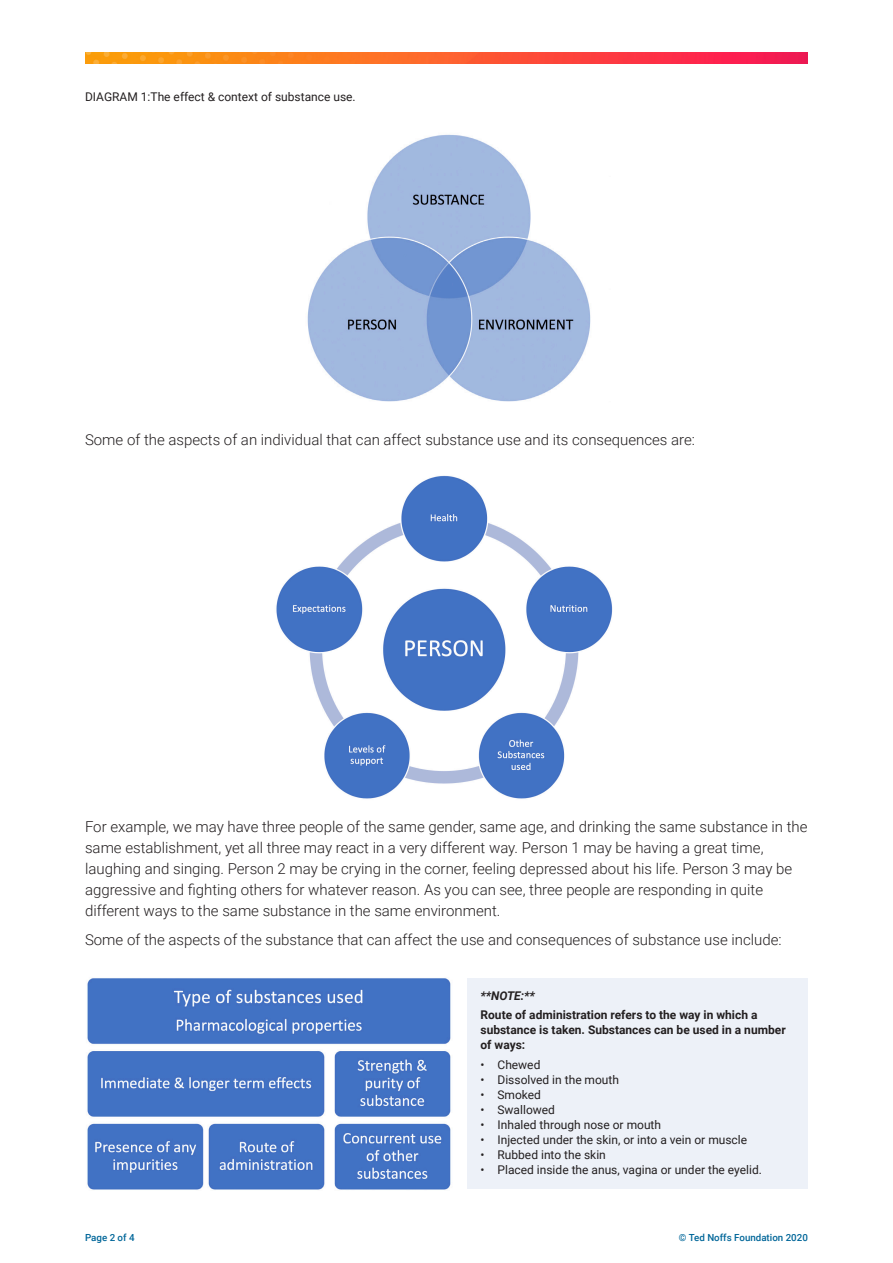
<style>
.page{position:relative;width:893px;height:1263px;background:#fff}
.page>*{position:absolute;margin:0;border:0;box-sizing:border-box;transform-origin:0 0}
.MAIN_TEXT{font:300 15px/21px "Roboto";color:#231f20}
.diagram{font:12px "Roboto";color:#231f20}
.diagram-2{font:700 12px/15px "Roboto";color:#231f20}
.diagram-3{font:italic 700 12px "Roboto";color:#231f20}
.t1{font:500 9.75px "Roboto";color:#069}
</style>
<div class="page">
<img style="left:85px;top:53px;width:723px;height:10px">
<img style="left:307px;top:134px;width:284px;height:268px">
<img style="left:276px;top:475px;width:337px;height:324px">
<img style="left:87px;top:978px;width:364px;height:212px">
<div style="left:468px;top:978px;width:340px;height:210px;background:#edf1f8"></div>
<p class="diagram" style="left:85px;top:88px;width:272px">DIAGRAM 1:The effect &amp; context of substance use.</p>
<p class="MAIN_TEXT" style="left:85px;top:429px;width:612px">Some of the aspects of an individual that can affect substance use and its consequences are:</p>
<p class="MAIN_TEXT" style="left:85px;top:815px;width:724px">For example, we may have three people of the same gender, same age, and drinking the same substance in the same establishment, yet all three may react in a very different way. Person 1 may be having a great time, laughing and singing. Person 2 may be crying in the corner, feeling depressed about his life. Person 3 may be aggressive and fighting others for whatever reason. As you can see, three people are responding in quite different ways to the same substance in the same environment.</p>
<p class="MAIN_TEXT" style="left:85px;top:929px;width:698px">Some of the aspects of the substance that can affect the use and consequences of substance use include:</p>
<p class="diagram-3" style="left:480px;top:987px;width:56px">**NOTE:**</p>
<p class="diagram-2" style="left:480px;top:1007px;width:307px">Route of administration refers to the way in which a substance is taken. Substances can be used in a number of ways:</p>
<p class="diagram" style="left:480px;top:1056px;width:61px">• Chewed</p>
<p class="diagram" style="left:480px;top:1071px;width:140px">• Dissolved in the mouth</p>
<p class="diagram" style="left:480px;top:1086px;width:62px">• Smoked</p>
<p class="diagram" style="left:480px;top:1101px;width:76px">• Swallowed</p>
<p class="diagram" style="left:480px;top:1116px;width:182px">• Inhaled through nose or mouth</p>
<p class="diagram" style="left:480px;top:1131px;width:268px">• Injected under the skin, or into a vein or muscle</p>
<p class="diagram" style="left:480px;top:1146px;width:127px">• Rubbed into the skin</p>
<p class="diagram" style="left:480px;top:1161px;width:283px">• Placed inside the anus, vagina or under the eyelid.</p>
<p class="t1" style="left:85px;top:1230px;width:51px">Page 2 of 4</p>
<p class="t1" style="left:679px;top:1230px;width:130px">© Ted Noffs Foundation 2020</p>
</div>
